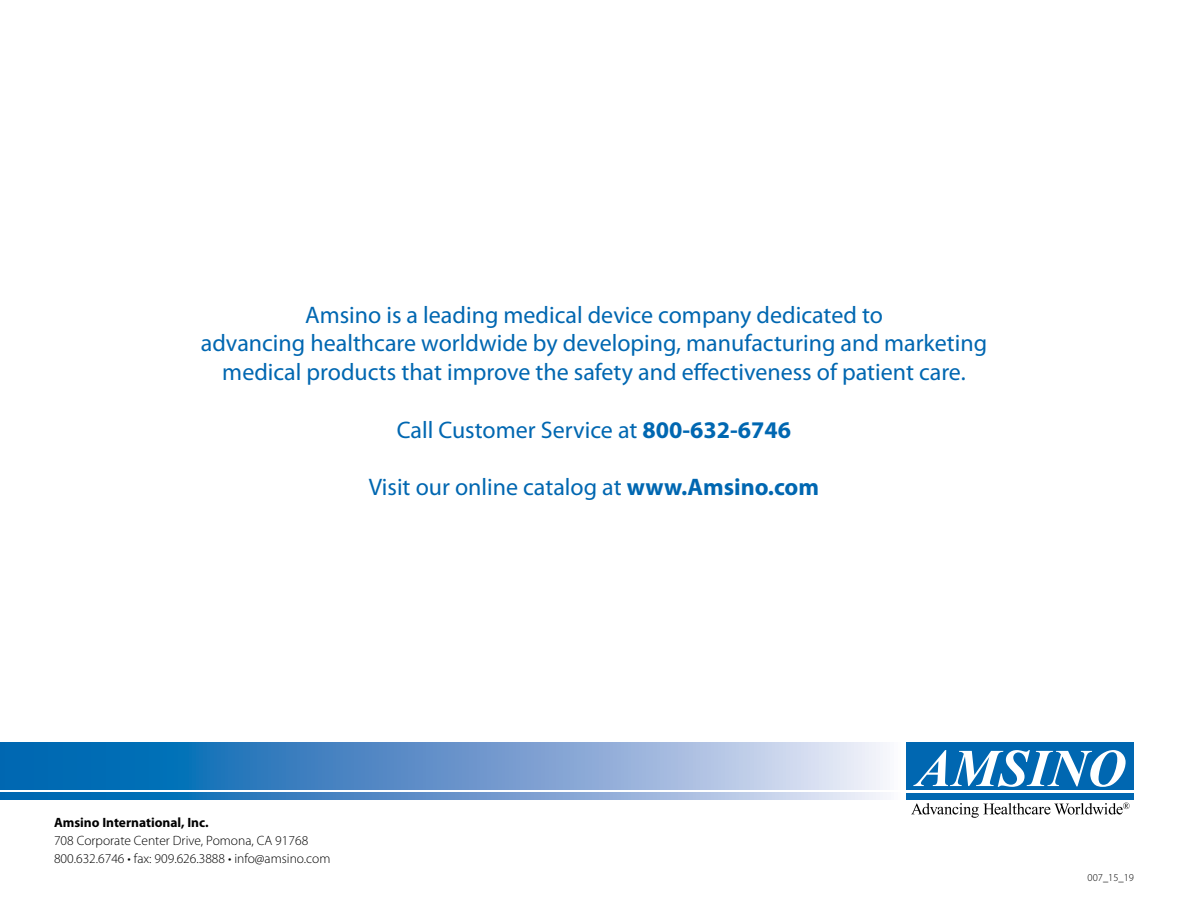
<style>
.page{position:relative;width:1188px;height:918px;background:#fff}
.page>*{position:absolute;margin:0;border:0;box-sizing:border-box;transform-origin:0 0}
.t1{font:24px/28.8px "Myriad Pro";color:#0067b1;text-align:center}
.t2{font:300 13.5px/18px "Myriad Pro";color:#000}
.t3{font:700 13.5px "Myriad Pro";color:#000}
.t4{font:300 10.5px "Myriad Pro";color:#000}
.s1{font-weight:700}
</style>
<div class="page">
<div style="left:906px;top:742px;width:228px;height:48px;background:#0067b1"></div>
<div style="left:906px;top:793px;width:228px;height:7px;background:#0067b1"></div>
<svg style="left:913px;top:750px;width:213px;height:37px"></svg>
<svg style="left:911px;top:803px;width:219px;height:15px"></svg>
<svg style="left:0;top:742px;width:883px;height:47px;background:#659acd"></svg>
<svg style="left:0;top:793px;width:883px;height:7px;background:#659acd"></svg>
<p class="t1" style="left:201px;top:301px;width:788px">Amsino is a leading medical device company dedicated to<br>advancing healthcare worldwide by developing, manufacturing and marketing medical products that improve the safety and effectiveness of patient care.</p>
<p class="t1" style="left:397px;top:416px;width:396px">Call Customer Service at <span class="s1">800-632-6746</span></p>
<p class="t1" style="left:369px;top:473px;width:452px">Visit our online catalog at <span class="s1">www.Amsino.com</span></p>
<p class="t3" style="left:54px;top:815px;width:156px">Amsino International, Inc.</p>
<p class="t2" style="left:54px;top:832px;width:278px">708 Corporate Center Drive, Pomona, CA 91768<br>800.632.6746 • fax: 909.626.3888 • info@amsino.com</p>
<p class="t4" style="left:1088px;top:872px;width:48px">007_15_19</p>
</div>
